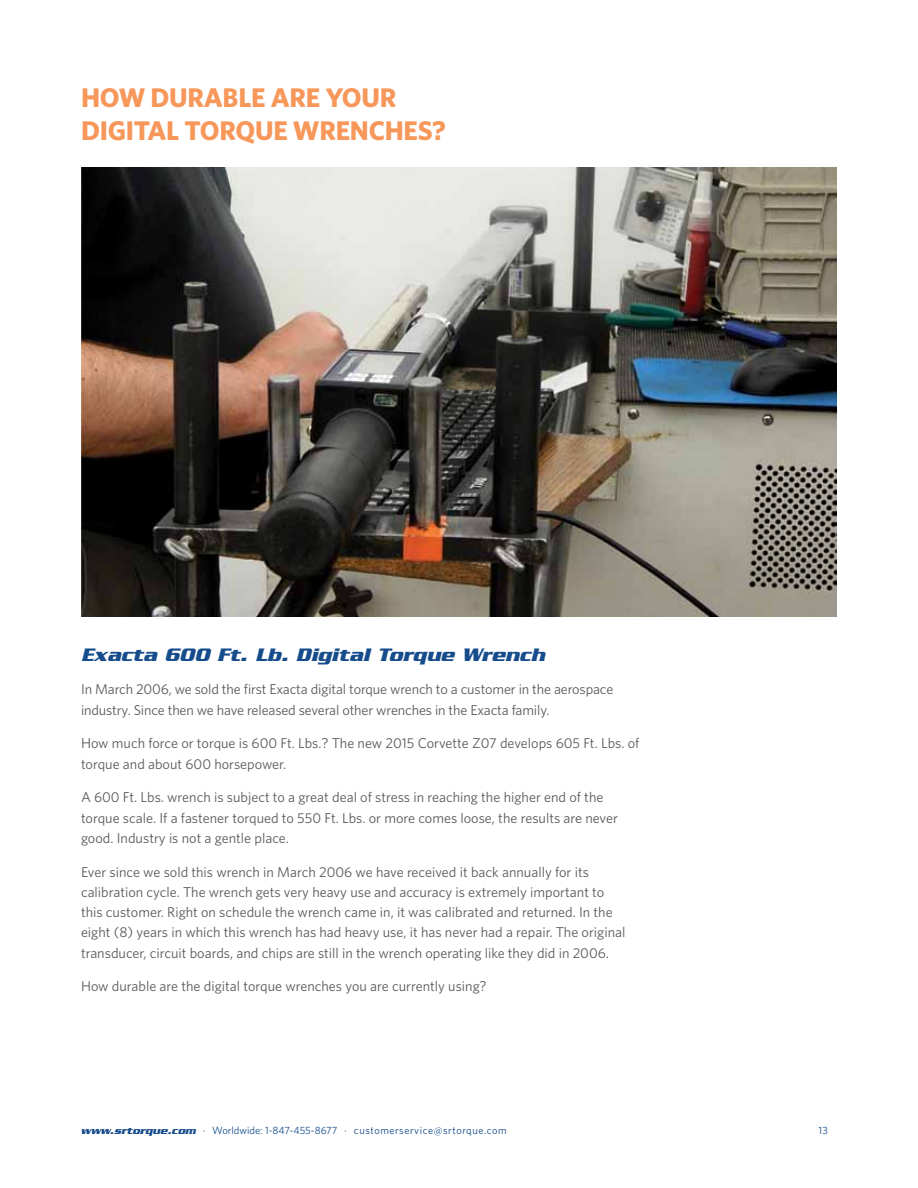
<style>
.page{position:relative;width:918px;height:1188px;background:#fff}
.page>*{position:absolute;margin:0;border:0;box-sizing:border-box;transform-origin:0 0}
.t1{font:700 27px/33px "Whitney";letter-spacing:-.01em;color:#f7975a}
.t2{font:italic 700 19.5px "Serpentine";color:#164c8c}
.t3{font:14.25px/20.2px "Whitney";color:#58595b}
.t4{font:10.5px "Whitney";letter-spacing:.04em;color:#164c8c}
.s1{font-family:"Serpentine";font-weight:700;font-style:italic}
</style>
<div class="page">
<img style="left:81px;top:167px;width:756px;height:449px">
<h1 class="t1" style="left:81px;top:81px;width:263px">HOW DURABLE ARE YOUR<br>DIGITAL TORQUE WRE</h1>
<h1 class="t1" style="left:350px;top:114px;width:97px">NCHES?</h1>
<h2 class="t2" style="left:81px;top:643px;width:465px">Exacta 600 Ft. Lb. Digital Torque Wrench</h2>
<p class="t3" style="left:81px;top:679px;width:534px">In March 2006, we sold the first Exacta digital torque wrench to a customer in the aerospace industry. Since then we have released several other wrenches in the Exacta family.</p>
<p class="t3" style="left:81px;top:733px;width:560px">How much force or torque is 600 Ft. Lbs.? The new 2015 Corvette Z07 develops 605 Ft. Lbs. of torque and about 600 horsepower.</p>
<p class="t3" style="left:81px;top:787px;width:539px">A 600 Ft. Lbs. wrench is subject to a great deal of stress in reaching the higher end of the torque scale. If a fastener torqued to 550 Ft. Lbs. or more comes loose, the results are never good. Industry is not a gentle place.</p>
<p class="t3" style="left:81px;top:861px;width:546px">Ever since we sold this wrench in March 2006 we have received it back annually for its calibration cycle. The wrench gets very heavy use and accuracy is extremely important to this customer. Right on schedule the wrench came in, it was calibrated and returned. In the eight (8) years in which this wrench has had heavy use, it has never had a repair. The original transducer, circuit boards, and chips are still in the wrench operating like they did in 2006.</p>
<p class="t3" style="left:81px;top:976px;width:407px">How durable are the digital torque wrenches you are currently using?</p>
<p class="t4" style="left:81px;top:1124px;width:427px"><span class="s1">www.srtorque.com</span> · Worldwide: 1-847-455-8677 · customerservice@srtorque.com</p>
<p class="t4" style="left:819px;top:1124px;width:11px">13</p>
</div>
